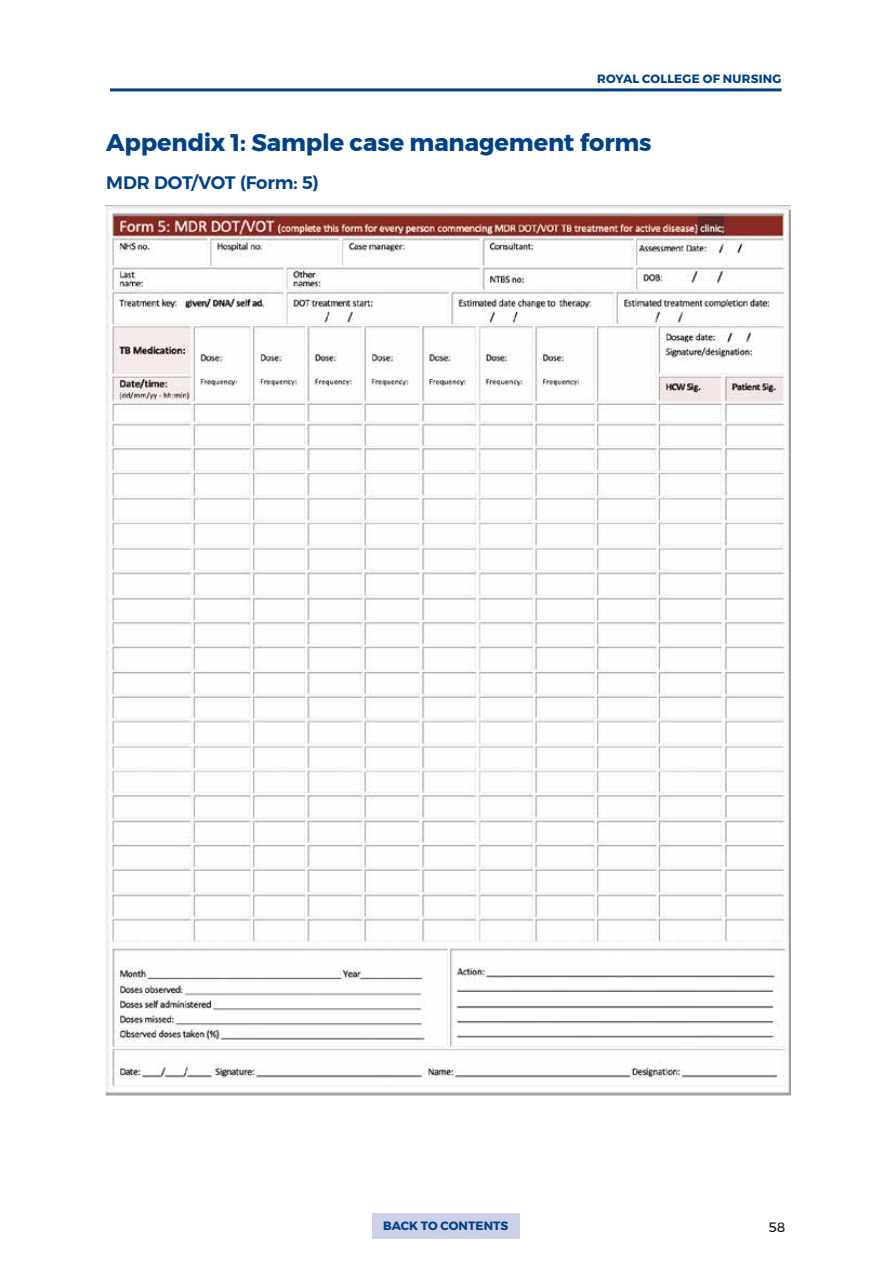
<style>
.page{position:relative;width:893px;height:1263px;background:#fff}
.page>*{position:absolute;margin:0;border:0;box-sizing:border-box;transform-origin:0 0}
.t1{font:700 24px "Montserrat";letter-spacing:-.005em;color:#004288}
.t2{font:600 18px "Montserrat";letter-spacing:-.01em;color:#004288}
.t3{font:13.5px "Montserrat";color:#000}
.t4{font:700 12px "Montserrat";letter-spacing:.01em;color:#004288}
</style>
<div class="page">
<hr style="left:110px;top:88px;width:671px;height:3px;background:#004288">
<div style="left:372px;top:1213px;width:148px;height:25px;background:#cdd1e8"></div>
<img style="left:106px;top:206px;width:685px;height:890px">
<p class="t4" style="left:597px;top:69px;width:186px">ROYAL COLLEGE OF NURSING</p>
<h1 class="t1" style="left:106px;top:123px;width:547px">Appendix 1: Sample case management forms</h1>
<h2 class="t2" style="left:106px;top:168px;width:214px">MDR DOT/VOT (Form: 5)</h2>
<p class="t4" style="left:383px;top:1216px;width:127px">BACK TO CONTENTS</p>
<p class="t3" style="left:769px;top:1216px;width:18px">58</p>
</div>
